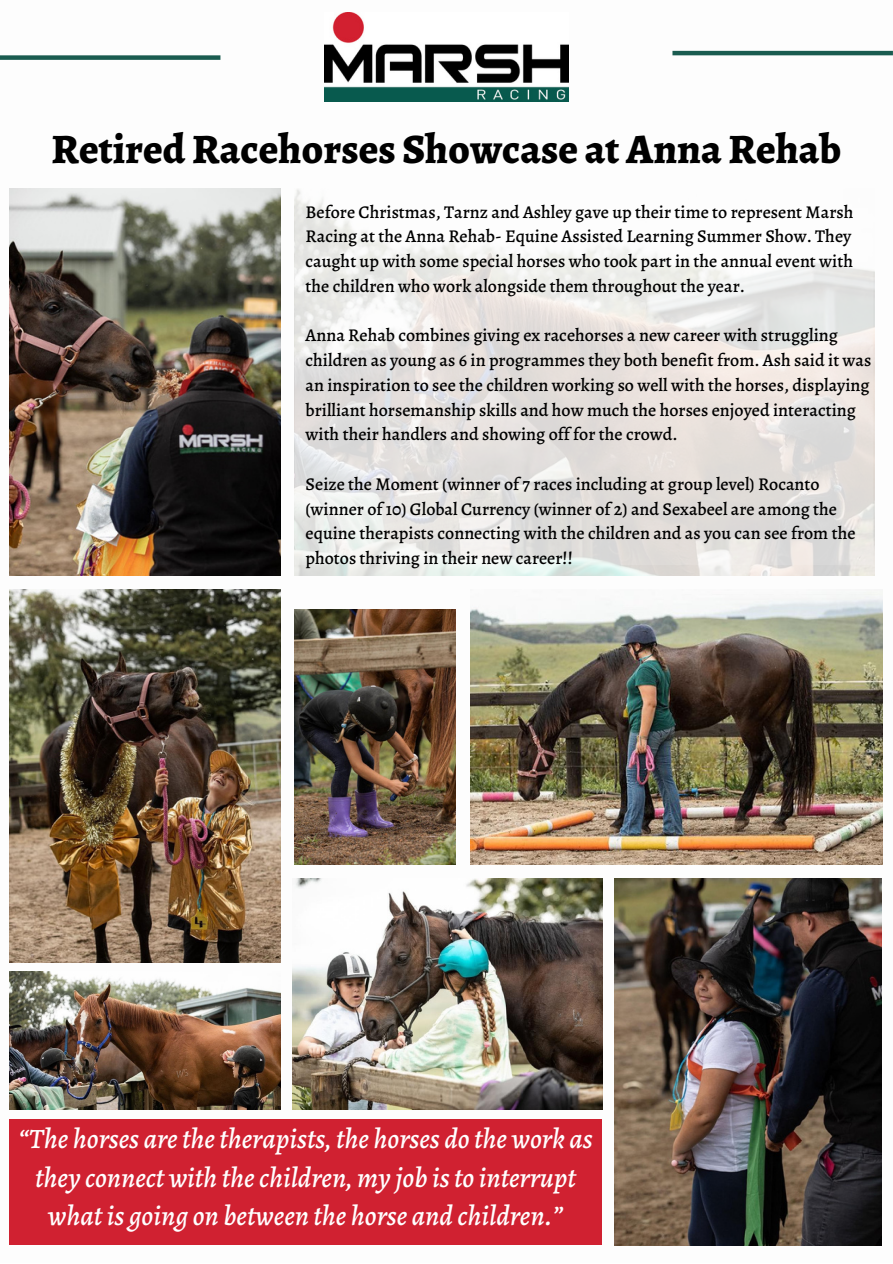
<style>
.page{position:relative;width:893px;height:1264px;background:#fff}
.page>*{position:absolute;margin:0;border:0;box-sizing:border-box;transform-origin:0 0}
.t1{font:800 42px "Alegreya";color:#000}
.t2{font:italic 500 28.2px/38.5px "Alegreya";color:#fff;text-align:center}
.t3{font:500 18px/24.8px "Alegreya";color:#000}
</style>
<div class="page">
<img style="left:324px;top:13px;width:244px;height:89px">
<div style="left:0;top:55px;width:220px;height:5px;background:#1a5c50"></div>
<hr style="left:672px;top:51px;width:220px;height:4px;background:#1a5c50">
<img style="left:9px;top:189px;width:271px;height:386px">
<div style="left:9px;top:1119px;width:592px;height:125px;background:#d02131"></div>
<img style="left:470px;top:591px;width:412px;height:273px">
<img style="left:614px;top:878px;width:267px;height:367px">
<img style="left:295px;top:271px;width:579px;height:304px">
<img style="left:9px;top:589px;width:271px;height:373px">
<img style="left:295px;top:609px;width:160px;height:255px">
<img style="left:293px;top:878px;width:309px;height:231px">
<img style="left:9px;top:971px;width:271px;height:138px">
<svg style="left:295px;top:189px;width:577px;height:376px"></svg>
<h1 class="t1" style="left:51px;top:121px;width:791px">Retired Racehorses Showcase at Anna Rehab</h1>
<p class="t3" style="left:305px;top:199px;width:549px;text-align:justify">Before Christmas, Tarnz and Ashley gave up their time to represent Marsh Racing at the Anna Rehab- Equine Assisted Learning Summer Show. They caught up with some special horses who took part in the annual event with the children who work alongside them throughout the year.</p>
<p class="t3" style="left:305px;top:323px;width:567px">Anna Rehab combines giving ex racehorses a new career with struggling children as young as 6 in programmes they both benefit from. Ash said it was an inspiration to see the children working so well with the horses, displaying brilliant horsemanship skills and how much the horses enjoyed interacting with their handlers and showing off for the crowd.</p>
<p class="t3" style="left:305px;top:471px;width:551px">Seize the Moment (winner of 7 races including at group level) Rocanto (winner of 10) Global Currency (winner of 2) and Sexabeel are among the equine therapists connecting with the children and as you can see from the photos thriving in their new career!!</p>
<h2 class="t2" style="left:18px;top:1119px;width:576px">“The horses are the therapists, the horses do the work as they connect with the children, my job is to interrupt what is going on between the horse and children.”</h2>
</div>
